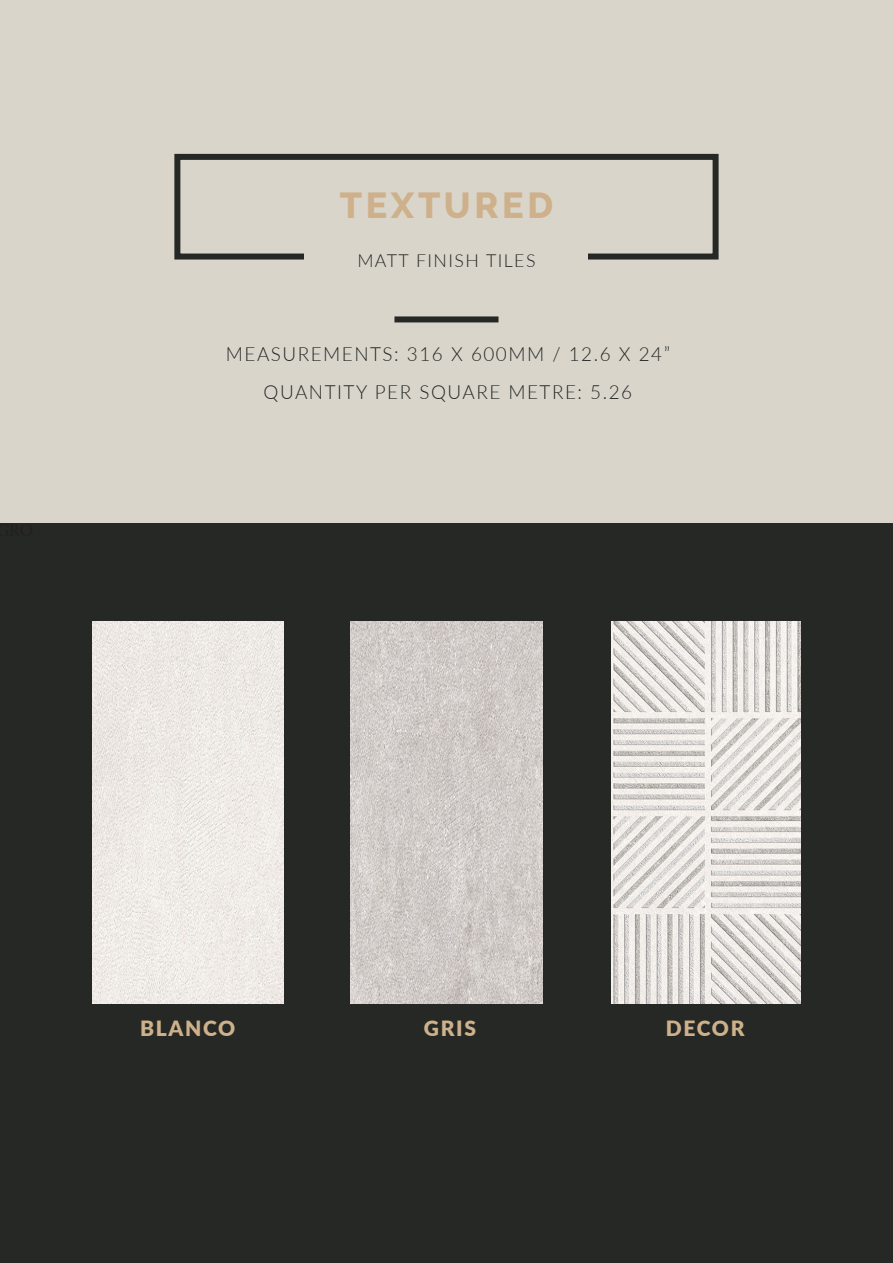
<style>
.page{position:relative;width:893px;height:1263px;background:#fff}
.page>*{position:absolute;margin:0;border:0;box-sizing:border-box;transform-origin:0 0}
.Header_-_Align_Cente{font:800 36px "Raleway";letter-spacing:.1em;color:#ceb18b}
.Subhead_-_Align_Cent{font:900 21px "Lato";letter-spacing:.08em;color:#ceb18b}
.Subhead_-_Align_Cent-2{font:300 19.5px "Lato";letter-spacing:.08em;color:#262825}
.Subhead_-_Align_Cent-3{font:300 18px "Lato";letter-spacing:.08em;color:#262825}
</style>
<div class="page">
<div style="left:0;top:0;width:893px;height:1046px;background:#d9d5cb"></div>
<div style="left:0;top:523px;width:893px;height:740px;background:#262825"></div>
<div style="left:174px;top:154px;width:545px;height:106px;border:6px solid #262825"></div>
<div style="left:394px;top:316px;width:104px;height:6px;background:#262825"></div>
<div style="left:305px;top:244px;width:283px;height:31px;background:#d9d5cb"></div>
<img style="left:92px;top:621px;width:191px;height:383px">
<img style="left:351px;top:621px;width:191px;height:383px">
<img style="left:612px;top:621px;width:189px;height:383px">
<p class="Header_-_Align_Cente" style="left:340px;top:185px;width:215px">TEXTURED</p>
<p class="Subhead_-_Align_Cent-3" style="left:357px;top:248px;width:180px">MATT FINISH TILES</p>
<p class="Subhead_-_Align_Cent-2" style="left:226px;top:341px;width:446px">MEASUREMENTS: 316 X 600MM / 12.6 X 24”</p>
<p class="Subhead_-_Align_Cent-2" style="left:264px;top:378px;width:370px">QUANTITY PER SQUARE METRE: 5.26</p>
<p class="Subhead_-_Align_Cent" style="left:140px;top:1013px;width:97px">BLANCO</p>
<p class="Subhead_-_Align_Cent" style="left:424px;top:1013px;width:54px">GRIS</p>
<p class="Subhead_-_Align_Cent" style="left:666px;top:1013px;width:80px">DECOR</p>
</div>
